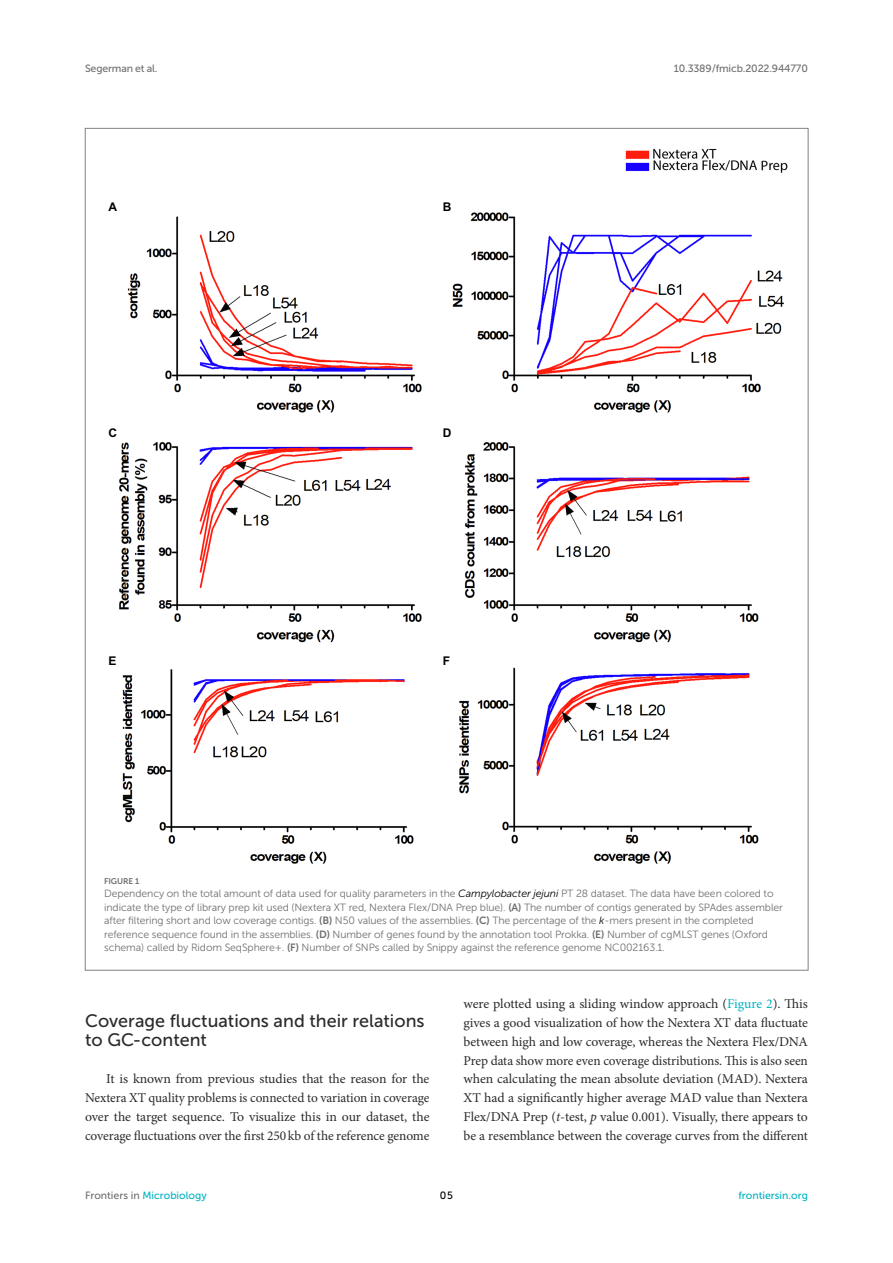
<style>
.page{position:relative;width:893px;height:1263px;background:#fff}
.page>*{position:absolute;margin:0;border:0;box-sizing:border-box;transform-origin:0 0}
.HEAD_2{font:18px/18.8px "Museo Sans 500";color:#2b2b2a}
.TEXT_FLUSH{font:13.5px/18.8px "Minion Pro";letter-spacing:-.005em;color:#2b2b2a;text-align:justify}
.t1{font:700 12px "Arial";color:#000}
.FIG_LEG{font:10.5px/13.5px "Museo Sans 300";letter-spacing:-.01em;color:#706f70}
.t2{font:10.5px "Museo Sans 500";letter-spacing:-.015em;color:#706f70}
.t3{font:10.5px "Museo Sans 500";color:#00b4c4}
.t4{font:10.5px "Museo Sans 500";color:#000}
.FIG_HD{font:8.25px "Museo Sans 700";letter-spacing:-.01em;color:#706f70}
.s1{font-style:italic;color:#000}
.s2{font-family:"Museo Sans 700"}
.s3{color:#00b4c4}
.s4{font-style:italic}
.s5{color:#706f70}
</style>
<div class="page">
<img style="left:119px;top:148px;width:669px;height:716px">
<p class="t2" style="left:85px;top:63px;width:74px">Segerman et al.</p>
<p class="t2" style="left:674px;top:63px;width:136px">10.3389/fmicb.2022.944770</p>
<p class="t1" style="left:109px;top:198px;width:10px">A</p>
<p class="t1" style="left:443px;top:198px;width:10px">B</p>
<p class="t1" style="left:109px;top:424px;width:10px">C</p>
<p class="t1" style="left:443px;top:424px;width:10px">D</p>
<p class="t1" style="left:109px;top:652px;width:10px">E</p>
<p class="t1" style="left:443px;top:652px;width:9px">F</p>
<p class="FIG_HD" style="left:104px;top:876px;width:37px">FIGURE 1</p>
<p class="FIG_LEG" style="left:104px;top:887px;width:680px">Dependency on the total amount of data used for quality parameters in the <span class="s1">Campylobacter jejuni</span> PT 28 dataset. The data have been colored to indicate the type of library prep kit used (Nextera XT red, Nextera Flex/DNA Prep blue). <span class="s2">(A)</span> The number of contigs generated by SPAdes assembler after filtering short and low coverage contigs. <span class="s2">(B)</span> N50 values of the assemblies. <span class="s2">(C)</span> The percentage of the <span class="s1">k</span>-mers present in the completed reference sequence found in the assemblies. <span class="s2">(D)</span> Number of genes found by the annotation tool Prokka. <span class="s2">(E)</span> Number of cgMLST genes (Oxford schema) called by Ridom SeqSphere+. <span class="s2">(F)</span> Number of SNPs called by Snippy against the reference genome NC002163.1.</p>
<p class="HEAD_2" style="left:85px;top:1011px;width:341px">Coverage fluctuations and their relations to GC-content</p>
<p class="TEXT_FLUSH" style="left:85px;top:1070px;width:346px;text-indent:21px">It is known from previous studies that the reason for the Nextera XT quality problems is connected to variation in coverage over the target sequence. To visualize this in our dataset, the coverage fluctuations over the first 250kb of the reference genome</p>
<p class="TEXT_FLUSH" style="left:463px;top:995px;width:346px">were plotted using a sliding window approach (<span class="s3">Figure 2</span>). This gives a good visualization of how the Nextera XT data fluctuate between high and low coverage, whereas the Nextera Flex/DNA Prep data show more even coverage distributions. This is also seen when calculating the mean absolute deviation (MAD). Nextera XT had a significantly higher average MAD value than Nextera Flex/DNA Prep (<span class="s4">t</span>-test, <span class="s4">p</span> value 0.001). Visually, there appears to be a resemblance between the coverage curves from the different</p>
<p class="t3" style="left:85px;top:1190px;width:123px"><span class="s5">Frontiers in</span> Microbiology</p>
<p class="t4" style="left:440px;top:1190px;width:14px">05</p>
<p class="t3" style="left:738px;top:1190px;width:71px">frontiersin.org</p>
</div>
